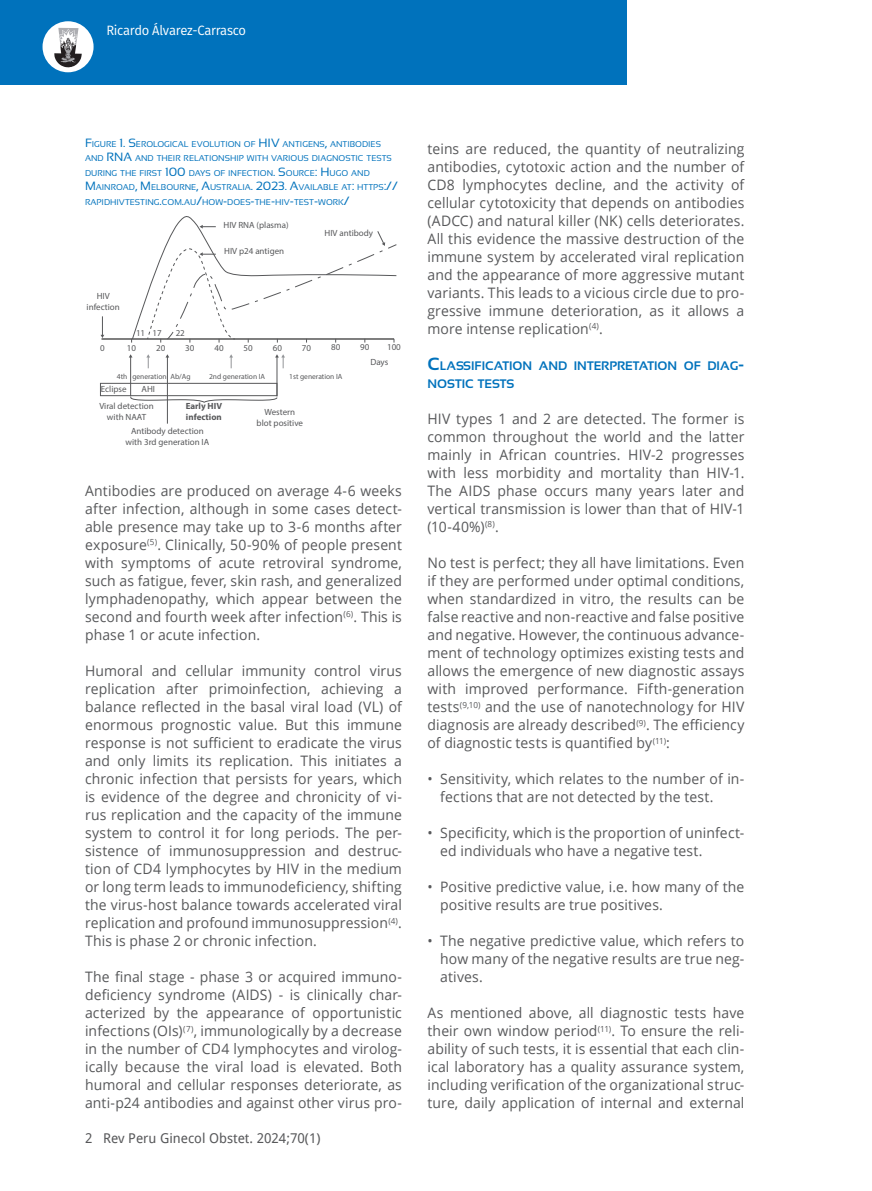
<style>
.page{position:relative;width:872px;height:1191px;background:#fff}
.page>*{position:absolute;margin:0;border:0;box-sizing:border-box;transform-origin:0 0}
.t1{font:14.4px/18px "Open Sans";letter-spacing:.01em;color:#57585a;text-align:justify}
.t2{font:13.5px "Droid Sans";color:#57585a}
.t3{font:13.5px "Fira Sans";letter-spacing:-.02em;color:#fff;scale:.96 1}
.t4{font:700 12.3px/18px "Sansation";color:#0072bc}
.t5{font:9px/10.8px "Myriad Pro";color:#57585a}
.t6{font:700 9px/10.8px "Myriad Pro";color:#57585a}
.t7{font:8.4px/14.4px "Sansation";color:#0072bc}
.t8{font:7.5px "Myriad Pro";color:#57585a}
.s1{font-size:12px}
.s2{font-size:17.7px}
</style>
<div class="page">
<div style="left:0;top:0;width:626px;height:85px;background:#0072bc"></div>
<div style="left:43px;top:21px;width:51px;height:51px;background:#fff;border-radius:50%"></div>
<svg style="left:54px;top:28px;width:28px;height:40px"></svg>
<hr style="left:101px;top:338px;width:293px;height:1px;background:#000001">
<svg style="left:101px;top:316px;width:3px;height:22px"></svg>
<hr style="left:130px;top:357px;width:1px;height:39px;background:#57585a">
<svg style="left:146px;top:354px;width:4px;height:14px"></svg>
<svg style="left:229px;top:354px;width:4px;height:14px"></svg>
<hr style="left:167px;top:357px;width:1px;height:66px;background:#57585a">
<hr style="left:277px;top:357px;width:1px;height:39px;background:#57585a">
<svg style="left:275px;top:354px;width:10px;height:14px"></svg>
<div style="left:100px;top:383px;width:177px;height:13px;border:1px solid #57585a"></div>
<svg style="left:131px;top:216px;width:266px;height:126px"></svg>
<svg style="left:130px;top:396px;width:148px;height:7px"></svg>
<p class="t3" style="left:106px;top:20px;width:147px">Ricardo Álvarez-Carrasco</p>
<p class="t7" style="left:85px;top:137px;width:296px"><span class="s1">F</span>IGURE <span class="s1">1. S</span>EROLOGICAL EVOLUTION OF <span class="s1">HIV</span> ANTIGENS<span class="s1">,</span> ANTIBODIES<br>AND <span class="s1">RNA</span></p>
<p class="t7" style="left:85px;top:151px;width:314px;text-indent:50px">AND TH EIR RELATIONSH IP WITH VARIOUS DIAGNOSTIC TESTS DURING THE FIRST <span class="s1">100</span> DAYS OF INFECTION<span class="s1">. S</span>OURCE<span class="s1">: H</span>UGO AND <span class="s1">M</span>AINROAD<span class="s1">, M</span>ELBOURNE<span class="s1">, A</span>USTRALIA<span class="s1">. 2023. A</span>VAILABLE AT<span class="s1">:</span> HTTPS<span class="s1">:// </span>RAPIDH IVTESTING<span class="s1">.</span>COM <span class="s1">.</span>AU<span class="s1">/</span>H OW<span class="s1">-</span>DOES<span class="s1">-</span>TH E<span class="s1">-</span>H IV<span class="s1">-</span>TEST<span class="s1">-</span>WORK<span class="s1">/</span></p>
<p class="t5" style="left:87px;top:290px;width:35px;text-align:center">HIV infection</p>
<p class="t5" style="left:136px;top:327px;width:11px">11</p>
<p class="t5" style="left:153px;top:327px;width:11px">17</p>
<p class="t5" style="left:176px;top:327px;width:11px">22</p>
<p class="t5" style="left:223px;top:219px;width:67px">HIV RNA (plasma)</p>
<p class="t5" style="left:224px;top:246px;width:61px">HIV p24 antigen</p>
<p class="t5" style="left:324px;top:227px;width:50px">HIV antibody</p>
<p class="t5" style="left:127px;top:343px;width:11px">10</p>
<p class="t5" style="left:156px;top:343px;width:11px">20</p>
<p class="t5" style="left:185px;top:343px;width:11px">30</p>
<p class="t5" style="left:214px;top:343px;width:11px">40</p>
<p class="t5" style="left:244px;top:342px;width:11px">50</p>
<p class="t5" style="left:273px;top:342px;width:11px">60</p>
<p class="t5" style="left:302px;top:342px;width:11px">70</p>
<p class="t5" style="left:331px;top:341px;width:11px">80</p>
<p class="t5" style="left:360px;top:341px;width:11px">90</p>
<p class="t5" style="left:370px;top:340px;width:32px;line-height:14.4px;text-indent:17px">100<br>Days</p>
<p class="t8" style="left:117px;top:371px;width:75px">4th generation Ab/Ag</p>
<p class="t8" style="left:209px;top:371px;width:58px">2nd generation IA</p>
<p class="t8" style="left:289px;top:371px;width:55px">1st generation IA</p>
<p class="t5" style="left:99px;top:380px;width:56px;line-height:17.2px">Eclipse<br>Viral detection</p>
<p class="t5" style="left:131px;top:410px;width:74px;line-height:13.8px;text-indent:-24px">with NAAT<br>Antibody detection</p>
<p class="t5" style="left:126px;top:436px;width:85px">with 3rd generation IA</p>
<p class="t5" style="left:100px;top:342px;width:6px">0</p>
<p class="t5" style="left:142px;top:383px;width:15px">AHI</p>
<p class="t6" style="left:186px;top:401px;width:38px">Early HIV infection</p>
<p class="t5" style="left:257px;top:406px;width:48px;text-align:center">Western blot positive</p>
<p class="t1" style="left:85px;top:481px;width:318px">Antibodies are produced on average 4-6 weeks after infection, although in some cases detect&shy;able presence may take up to 3-6 months after exposure<sup>(5)</sup>. Clinically, 50-90% of people present with symptoms of acute retroviral syndrome, such as fatigue, fever, skin rash, and generalized lymphadenopathy, which appear between the second and fourth week after infection<sup>(6)</sup>. This is phase 1 or acute infection.</p>
<p class="t1" style="left:85px;top:661px;width:318px">Humoral and cellular immunity control virus replication after primoinfection, achieving a balance reflected in the basal viral load (VL) of enormous prognostic value. But this immune response is not sufficient to eradicate the virus and only limits its replication. This initiates a chronic infection that persists for years, which is evidence of the degree and chronicity of vi&shy;rus replication and the capacity of the immune system to control it for long periods. The per&shy;sistence of immunosuppression and destruc&shy;tion of CD4 lymphocytes by HIV in the medium or long term leads to immunodeficiency, shifting the virus-host balance towards accelerated viral replication and profound immunosuppression<sup>(4)</sup>.<br>This is phase 2 or chronic infection.</p>
<p class="t1" style="left:85px;top:967px;width:318px">The final stage - phase 3 or acquired immuno&shy;deficiency syndrome (AIDS) - is clinically char&shy;acterized by the appearance of opportunistic infections (OIs)<sup>(7)</sup>, immunologically by a decrease in the number of CD4 lymphocytes and virolog&shy;ically because the viral load is elevated. Both humoral and cellular responses deteriorate, as anti-p24 antibodies and against other virus pro-</p>
<p class="t2" style="left:85px;top:1128px;width:237px">2 Rev Peru Ginecol Obstet. 2024;70(1)</p>
<p class="t1" style="left:427px;top:139px;width:318px">teins are reduced, the quantity of neutralizing antibodies, cytotoxic action and the number of CD8 lymphocytes decline, and the activity of cellular cytotoxicity that depends on antibodies (ADCC) and natural killer (NK) cells deteriorates.<br>All this evidence the massive destruction of the immune system by accelerated viral replication and the appearance of more aggressive mutant variants. This leads to a vicious circle due to pro&shy;gressive immune deterioration, as it allows a more intense replication<sup>(4)</sup>.</p>
<p class="t4" style="left:427px;top:357px;width:318px"><span class="s2">C</span>LASSIFICATION AND INTERPRETATION OF DIAG<span class="s2">-<br></span>NOSTIC TESTS</p>
<p class="t1" style="left:427px;top:409px;width:318px">HIV types 1 and 2 are detected. The former is common throughout the world and the latter mainly in African countries. HIV-2 progresses with less morbidity and mortality than HIV-1.<br>The AIDS phase occurs many years later and vertical transmission is lower than that of HIV-1 (10-40%)<sup>(8)</sup>.</p>
<p class="t1" style="left:427px;top:553px;width:318px">No test is perfect; they all have limitations. Even if they are performed under optimal conditions, when standardized in vitro, the results can be false reactive and non-reactive and false positive and negative. However, the continuous advance&shy;ment of technology optimizes existing tests and allows the emergence of new diagnostic assays with improved performance. Fifth-generation tests<sup>(9,10)</sup> and the use of nanotechnology for HIV diagnosis are already described<sup>(9)</sup>. The efficiency of diagnostic tests is quantified by<sup>(11)</sup>:</p>
<p class="t1" style="left:440px;top:769px;width:306px;text-indent:-13px">• Sensitivity, which relates to the number of in&shy;fections that are not detected by the test.</p>
<p class="t1" style="left:440px;top:823px;width:306px;text-indent:-13px">• Specificity, which is the proportion of uninfect&shy;ed individuals who have a negative test.</p>
<p class="t1" style="left:440px;top:877px;width:306px;text-indent:-13px">• Positive predictive value, i.e. how many of the positive results are true positives.</p>
<p class="t1" style="left:440px;top:931px;width:306px;text-indent:-13px">• The negative predictive value, which refers to how many of the negative results are true neg&shy;atives.</p>
<p class="t1" style="left:427px;top:1003px;width:318px">As mentioned above, all diagnostic tests have their own window period<sup>(11)</sup>. To ensure the reli&shy;ability of such tests, it is essential that each clin&shy;ical laboratory has a quality assurance system, including verification of the organizational struc&shy;ture, daily application of internal and external</p>
</div>
